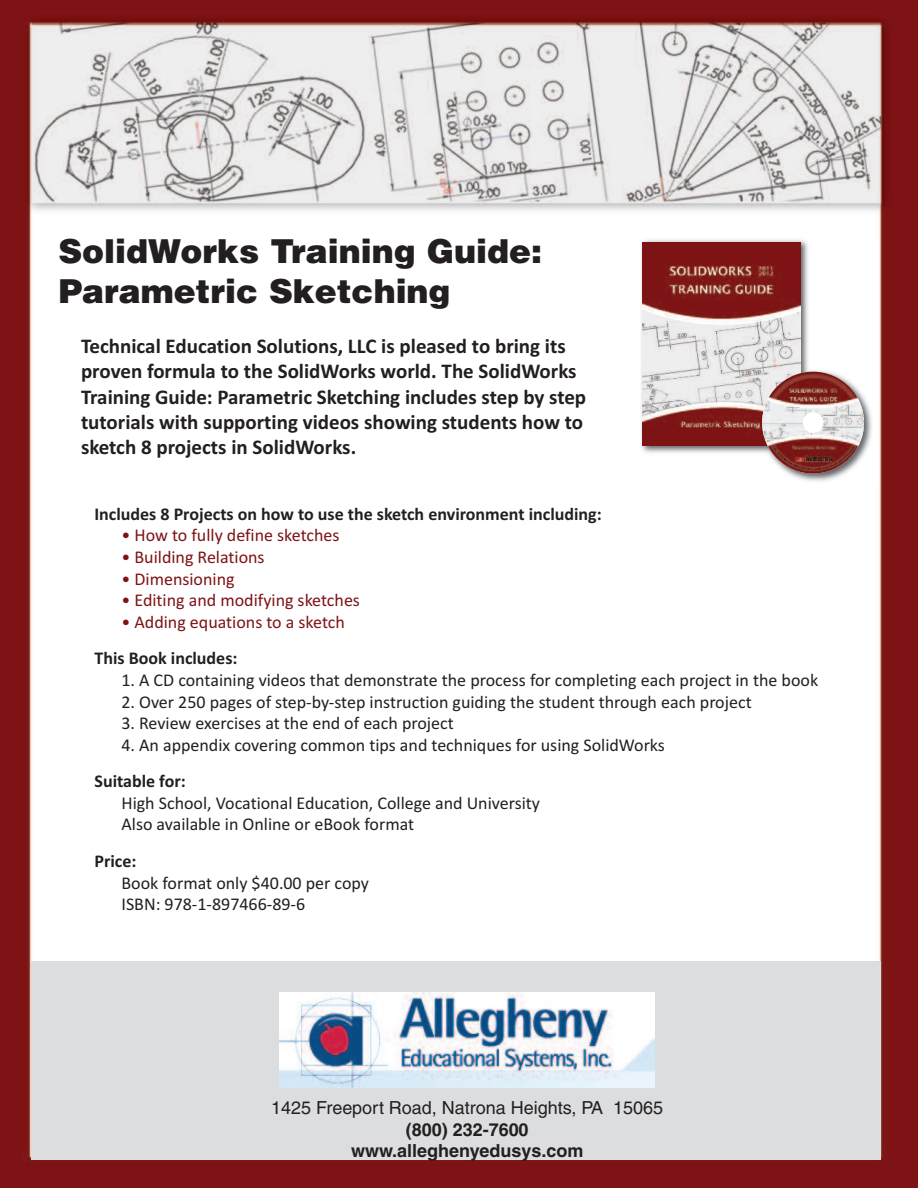
<style>
.page{position:relative;width:918px;height:1188px;background:#fff}
.page>*{position:absolute;margin:0;border:0;box-sizing:border-box;transform-origin:0 0}
.t1{font:900 33px/39.6px "Helvetica";color:#231f20}
.t2{font:700 21px/25.2px "Calibri";color:#231f20}
.t3{font:18px/21.6px "Calibri";color:#231f20}
.t4{font:18px "Calibri";color:#7e1315}
.t5{font:700 18px "Calibri";color:#231f20}
.t6{font:18px "Helvetica";color:#231f20}
.t7{font:700 18px/21.6px "Helvetica";color:#231f20;text-align:center}
</style>
<div class="page">
<img style="left:0;top:0;width:918px;height:1188px">
<img style="left:637px;top:236px;width:240px;height:251px">
<img style="left:643px;top:242px;width:158px;height:203px">
<img style="left:762px;top:372px;width:102px;height:101px;border-radius:50%">
<div style="left:803px;top:412px;width:20px;height:21px;background:#fff;border-radius:50%"></div>
<div style="left:31px;top:961px;width:849px;height:199px;background:#dcdddf"></div>
<img style="left:279px;top:992px;width:375px;height:96px">
<h1 class="t1" style="left:58px;top:232px;width:485px">SolidWorks Training Guide:<br>Parametric Sketching</h1>
<p class="t2" style="left:81px;top:333px;width:507px">Technical Education Solutions, LLC is pleased to bring its proven formula to the SolidWorks world. The SolidWorks Training Guide: Parametric Sketching includes step by step tutorials with supporting videos showing students how to sketch 8 projects in SolidWorks.</p>
<p class="t5" style="left:94px;top:503px;width:509px">Includes 8 Projects on how to use the sketch environment including:</p>
<p class="t4" style="left:122px;top:525px;width:220px">• How to fully define sketches</p>
<p class="t4" style="left:122px;top:546px;width:145px">• Building Relations</p>
<p class="t4" style="left:122px;top:568px;width:115px">• Dimensioning</p>
<p class="t4" style="left:122px;top:589px;width:240px">• Editing and modifying sketches</p>
<p class="t4" style="left:122px;top:611px;width:225px">• Adding equations to a sketch</p>
<p class="t5" style="left:94px;top:648px;width:145px">This Book includes:</p>
<p class="t3" style="left:122px;top:669px;width:698px">1. A CD containing videos that demonstrate the process for completing each project in the book</p>
<p class="t3" style="left:122px;top:690px;width:632px">2. Over 250 pages of step-by-step instruction guiding the student through each project</p>
<p class="t3" style="left:122px;top:712px;width:334px">3. Review exercises at the end of each project</p>
<p class="t3" style="left:122px;top:734px;width:545px">4. An appendix covering common tips and techniques for using SolidWorks</p>
<p class="t5" style="left:94px;top:770px;width:93px">Suitable for:</p>
<p class="t3" style="left:122px;top:792px;width:420px">High School, Vocational Education, College and University<br>Also available in Online or eBook format</p>
<p class="t5" style="left:94px;top:850px;width:43px">Price:</p>
<p class="t3" style="left:122px;top:872px;width:249px">Book format only $40.00 per copy<br>ISBN: 978-1-897466-89-6</p>
<p class="t6" style="left:271px;top:1101px;width:394px">1425 Freeport Road, Natrona Heights, PA 15065</p>
<p class="t7" style="left:351px;top:1120px;width:234px">(800) 232-7600 www.alleghenyedusys.com</p>
</div>
